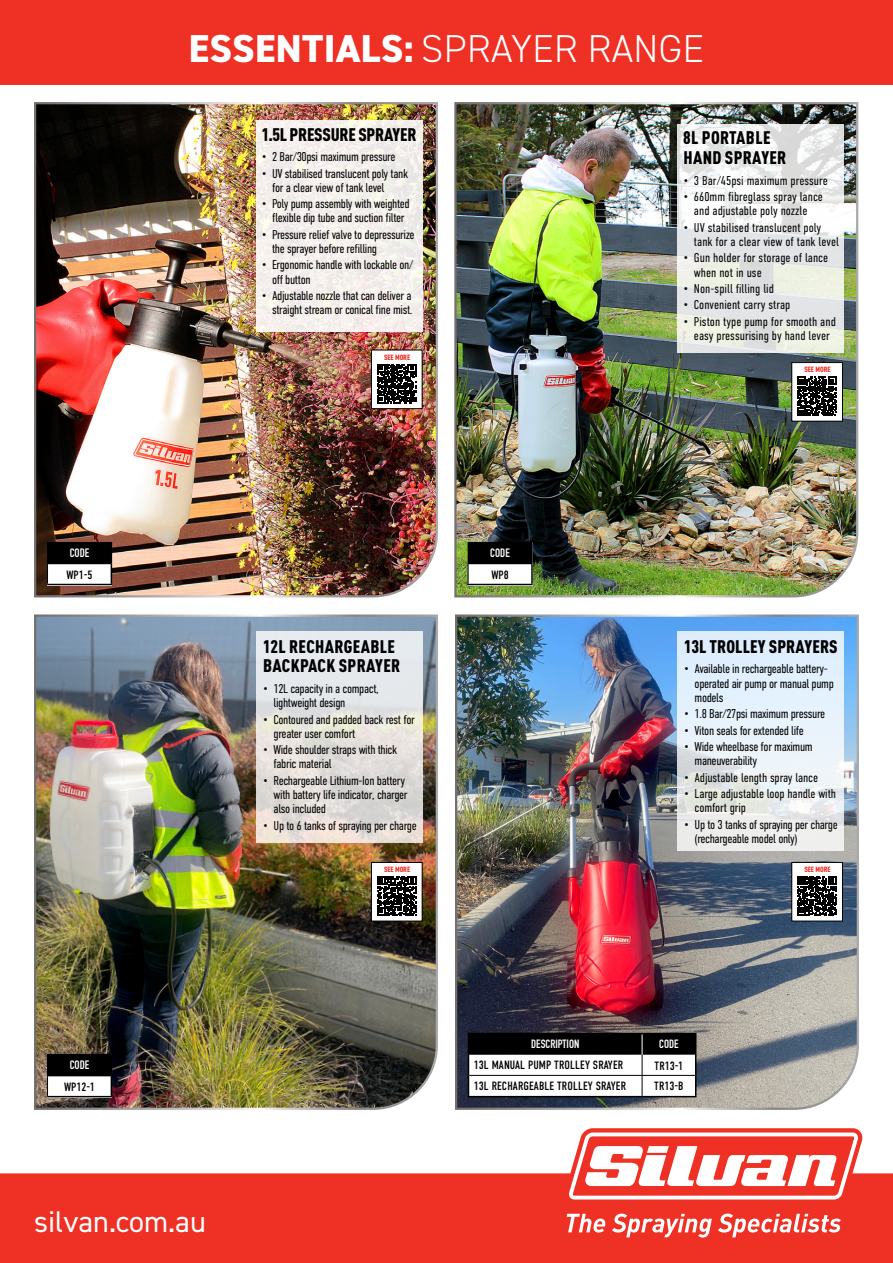
<style>
.page{position:relative;width:893px;height:1263px;background:#fff}
.page>*{position:absolute;margin:0;border:0;box-sizing:border-box;transform-origin:0 0}
.t1{font:300 39px "DIN2014";letter-spacing:.01em;color:#fff}
.t2{font:30px "DIN2014";color:#fff}
.t3{font:900 condensed 18px/19.5px "DIN Pro";letter-spacing:.01em;color:#000}
.t4{font:900 condensed 18px "DIN Pro";letter-spacing:-.01em;color:#000}
.t5{font:300 12.75px/14.2px "DIN Condensed";letter-spacing:-.03em;color:#000}
.t6{font:300 12.75px/14.2px "DIN Condensed";color:#000;text-align:center}
.t7{font:300 12.75px/14.2px "DIN Condensed";letter-spacing:-.01em;color:#000}
.t8{font:12px "DIN Condensed";letter-spacing:.01em;color:#000}
.t9{font:700 12px "DIN Condensed";color:#fff}
.t10{font:700 11.85px "DIN Condensed";color:#fff}
.t11{font:900 condensed 7.5px "DIN Pro";color:#ee3124}
.s1{font-weight:800}
</style>
<div class="page">
<div style="left:0;top:0;width:893px;height:85px;background:#ee3124"></div>
<div style="left:0;top:1173px;width:893px;height:90px;background:#ee3124"></div>
<svg style="left:565px;top:1128px;width:297px;height:76px"></svg>
<svg style="left:567px;top:1214px;width:38px;height:18px"></svg>
<svg style="left:612px;top:1213px;width:100px;height:24px"></svg>
<svg style="left:718px;top:1213px;width:123px;height:24px"></svg>
<img style="left:34px;top:102px;width:404px;height:496px">
<img style="left:34px;top:614px;width:404px;height:496px">
<img style="left:455px;top:614px;width:404px;height:496px">
<img style="left:454px;top:102px;width:405px;height:496px">
<div style="left:371px;top:350px;width:51px;height:59px;background:#fff"></div>
<div style="left:371px;top:350px;width:51px;height:59px;border:1px solid #000"></div>
<svg style="left:377px;top:364px;width:39px;height:39px"></svg>
<div style="left:371px;top:862px;width:51px;height:59px;background:#fff"></div>
<div style="left:371px;top:862px;width:51px;height:59px;border:1px solid #000"></div>
<svg style="left:377px;top:876px;width:39px;height:40px"></svg>
<div style="left:792px;top:862px;width:50px;height:59px;background:#fff"></div>
<div style="left:791px;top:862px;width:52px;height:59px;border:1px solid #000"></div>
<svg style="left:797px;top:876px;width:39px;height:40px"></svg>
<div style="left:792px;top:363px;width:50px;height:58px;background:#fff"></div>
<div style="left:791px;top:362px;width:52px;height:59px;border:1px solid #000"></div>
<svg style="left:797px;top:377px;width:39px;height:39px"></svg>
<div style="left:47px;top:542px;width:65px;height:43px;background:#fff"></div>
<div style="left:48px;top:542px;width:63px;height:22px;background:#000"></div>
<svg style="left:111px;top:543px;width:1px;height:41px"></svg>
<hr style="left:47px;top:584px;width:65px;height:1px;background:#000">
<hr style="left:47px;top:542px;width:65px;height:1px;background:#000">
<svg style="left:47px;top:543px;width:1px;height:41px"></svg>
<div style="left:47px;top:1054px;width:65px;height:43px;background:#fff"></div>
<div style="left:48px;top:1054px;width:63px;height:22px;background:#000"></div>
<svg style="left:111px;top:1055px;width:1px;height:41px"></svg>
<hr style="left:47px;top:1096px;width:65px;height:1px;background:#000">
<hr style="left:47px;top:1054px;width:65px;height:1px;background:#000">
<svg style="left:47px;top:1055px;width:1px;height:41px"></svg>
<div style="left:468px;top:542px;width:65px;height:43px;background:#fff"></div>
<div style="left:468px;top:542px;width:64px;height:22px;background:#000"></div>
<hr style="left:531px;top:543px;width:2px;height:21px;background:#000">
<hr style="left:531px;top:564px;width:2px;height:20px;background:#000">
<hr style="left:468px;top:584px;width:65px;height:1px;background:#000">
<hr style="left:468px;top:542px;width:65px;height:1px;background:#000">
<svg style="left:468px;top:564px;width:1px;height:20px"></svg>
<svg style="left:257px;top:631px;width:166px;height:212px;background:#e4e2e0"></svg>
<div style="left:257px;top:121px;width:166px;height:211px;background:#f4efeb"></div>
<svg style="left:678px;top:631px;width:166px;height:220px;background:#e6eef5"></svg>
<svg style="left:677px;top:125px;width:166px;height:228px"></svg>
<svg style="left:468px;top:1033px;width:228px;height:63px"></svg>
<hr style="left:468px;top:1096px;width:174px;height:1px;background:#000">
<hr style="left:642px;top:1096px;width:54px;height:1px;background:#000">
<h1 class="t1" style="left:189px;top:25px;width:517px"><span class="s1">ESSENTIALS:</span> SPRAYER RANGE</h1>
<h3 class="t4" style="left:261px;top:120px;width:157px">1.5L PRESSURE SPRAYER</h3>
<p class="t5" style="left:261px;top:150px;width:136px">• 2 Bar/30psi maximum pressure</p>
<p class="t5" style="left:272px;top:166px;width:137px;text-indent:-11px">• UV stabilised translucent poly tank for a clear view of tank level</p>
<p class="t5" style="left:261px;top:197px;width:150px;text-align:center">• Poly pump assembly with weighted flexible dip tube and suction filter</p>
<p class="t5" style="left:272px;top:227px;width:144px;text-indent:-11px">• Pressure relief valve to depressurize the sprayer before refilling</p>
<p class="t5" style="left:272px;top:258px;width:143px;text-indent:-11px">• Ergonomic handle with lockable on/ off button</p>
<p class="t5" style="left:261px;top:289px;width:153px;text-align:right">• Adjustable nozzle that can deliver a straight stream or conical fine mist.</p>
<p class="t11" style="left:384px;top:351px;width:28px">SEE MORE</p>
<h3 class="t3" style="left:683px;top:127px;width:105px">8L PORTABLE<br>HAND SPRAYER</h3>
<p class="t6" style="left:683px;top:173px;width:146px">• 3 Bar/45psi maximum pressure</p>
<p class="t6" style="left:683px;top:190px;width:141px">• 660mm fibreglass spray lance and adjustable poly nozzle</p>
<p class="t6" style="left:694px;top:220px;width:146px;text-align:left;text-indent:-11px">• UV stabilised translucent poly tank for a clear view of tank level</p>
<p class="t6" style="left:694px;top:251px;width:136px;text-align:left;text-indent:-11px">• Gun holder for storage of lance when not in use</p>
<p class="t6" style="left:683px;top:281px;width:92px">• Non-spill filling lid</p>
<p class="t6" style="left:683px;top:298px;width:109px">• Convenient carry strap</p>
<p class="t6" style="left:683px;top:314px;width:154px">• Piston type pump for smooth and easy pressurising by hand lever</p>
<p class="t11" style="left:804px;top:364px;width:28px">SEE MORE</p>
<p class="t9" style="left:70px;top:546px;width:21px">CODE</p>
<p class="t8" style="left:66px;top:568px;width:28px">WP1-5</p>
<h3 class="t3" style="left:263px;top:635px;width:139px">12L RECHARGEABLE<br>BACKPACK SPRAYER</h3>
<p class="t5" style="left:274px;top:681px;width:107px;text-indent:-11px">• 12L capacity in a compact, lightweight design</p>
<p class="t5" style="left:274px;top:712px;width:143px;text-indent:-11px">• Contoured and padded back rest for greater user comfort</p>
<p class="t5" style="left:274px;top:743px;width:125px;text-indent:-11px">• Wide shoulder straps with thick fabric material</p>
<p class="t5" style="left:274px;top:773px;width:135px;text-indent:-11px">• Rechargeable Lithium-Ion battery with battery life indicator, charger also included</p>
<p class="t5" style="left:263px;top:818px;width:155px">• Up to 6 tanks of spraying per charge</p>
<p class="t9" style="left:490px;top:546px;width:21px">CODE</p>
<p class="t8" style="left:491px;top:568px;width:19px">WP8</p>
<h3 class="t3" style="left:684px;top:635px;width:155px">13L TROLLEY SPRAYERS</h3>
<p class="t5" style="left:695px;top:662px;width:141px;text-indent:-11px">• Available in rechargeable battery&shy;operated air pump or manual pump models</p>
<p class="t5" style="left:684px;top:707px;width:143px">• 1.8 Bar/27psi maximum pressure</p>
<p class="t5" style="left:684px;top:723px;width:122px">• Viton seals for extended life</p>
<p class="t5" style="left:695px;top:739px;width:120px;text-indent:-11px">• Wide wheelbase for maximum maneuverability</p>
<p class="t7" style="left:684px;top:770px;width:136px">• Adjustable length spray lance</p>
<p class="t7" style="left:695px;top:786px;width:143px;text-indent:-11px">• Large adjustable loop handle with comfort grip</p>
<p class="t5" style="left:695px;top:817px;width:145px;text-indent:-11px">• Up to 3 tanks of spraying per charge (rechargeable model only)</p>
<p class="t11" style="left:384px;top:863px;width:28px">SEE MORE</p>
<p class="t11" style="left:804px;top:863px;width:28px">SEE MORE</p>
<p class="t9" style="left:70px;top:1058px;width:21px">CODE</p>
<p class="t8" style="left:64px;top:1080px;width:32px">WP12-1</p>
<h2 class="t2" style="left:34px;top:1203px;width:173px">silvan.com.au</h2>
<p class="t10" style="left:531px;top:1037px;width:50px">DESCRIPTION</p>
<p class="t10" style="left:659px;top:1037px;width:21px">CODE</p>
<p class="t8" style="left:474px;top:1059px;width:151px">13L MANUAL PUMP TROLLEY SRAYER</p>
<p class="t8" style="left:655px;top:1059px;width:30px">TR13-1</p>
<p class="t8" style="left:474px;top:1079px;width:154px">13L RECHARGEABLE TROLLEY SRAYER</p>
<p class="t8" style="left:654px;top:1079px;width:31px">TR13-B</p>
</div>
